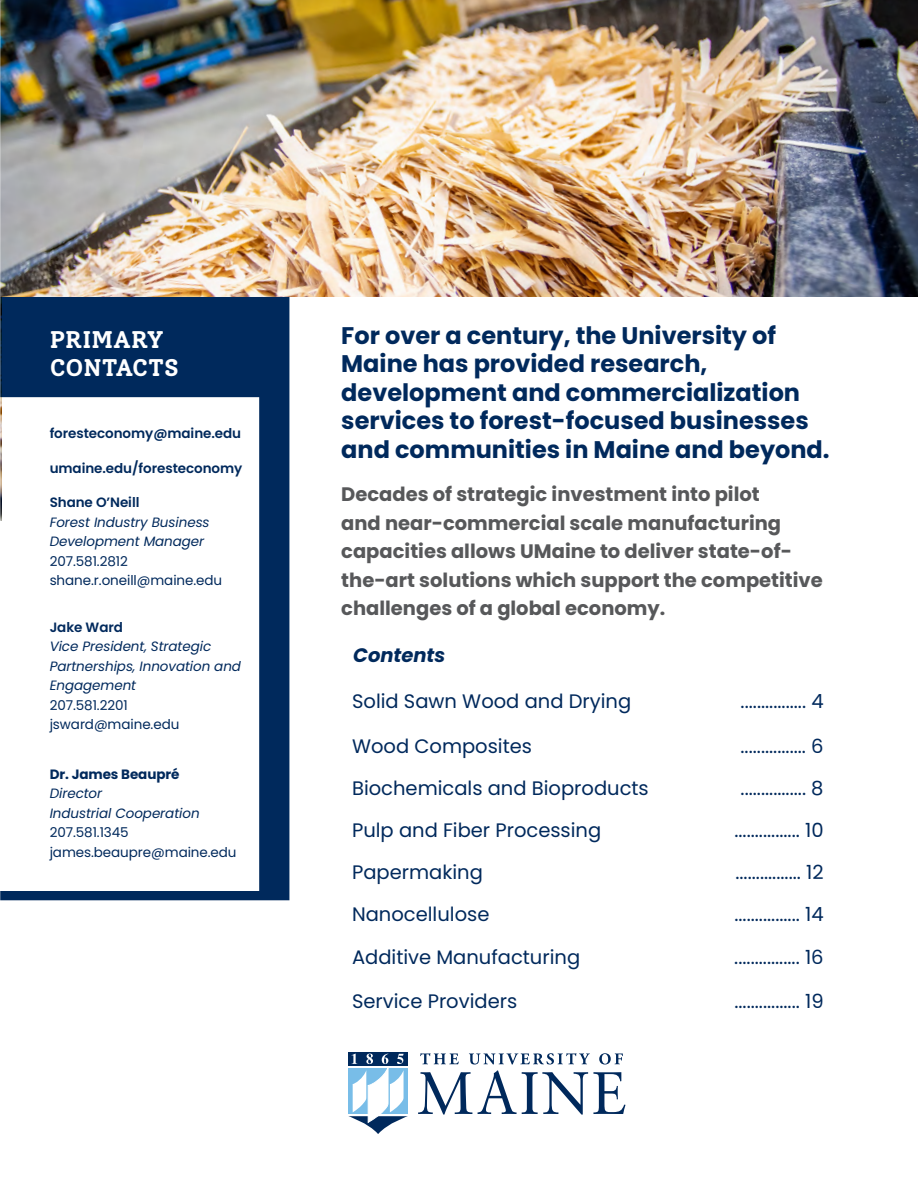
<style>
.page{position:relative;width:918px;height:1188px;background:#fff}
.page>*{position:absolute;margin:0;border:0;box-sizing:border-box;transform-origin:0 0}
.t1{font:700 24px/28.5px "Poppins";color:#00295c}
.Info{font:700 24px "Solway";color:#fff}
.t2{font:19.5px "Poppins";color:#00295c}
.t3{font:700 19.5px/28.5px "Poppins";color:#57585a}
.t4{font:italic 700 19.5px "Poppins";color:#00295c}
.Body{font:italic 13.5px/19.5px "Poppins";letter-spacing:-.005em;color:#00295c}
.Body-2{font:13.5px/19.5px "Poppins";letter-spacing:-.005em;color:#00295c}
.Body-3{font:600 13.5px "Poppins";letter-spacing:-.005em;color:#00295c}
.s1{font-weight:600;font-style:normal}
.s2{font-style:normal}
.s3{font-weight:700}
.s4{font-style:italic}
</style>
<div class="page">
<img style="left:1px;top:0;width:917px;height:297px">
<svg style="left:1px;top:297px;width:288px;height:603px"></svg>
<svg style="left:418px;top:1072px;width:54px;height:43px"></svg>
<svg style="left:478px;top:1071px;width:148px;height:44px"></svg>
<svg style="left:420px;top:1053px;width:39px;height:11px"></svg>
<svg style="left:469px;top:1053px;width:121px;height:12px"></svg>
<svg style="left:599px;top:1053px;width:24px;height:12px"></svg>
<svg style="left:348px;top:1052px;width:60px;height:2px"></svg>
<svg style="left:348px;top:1054px;width:60px;height:80px"></svg>
<img style="left:0;top:0;width:1px;height:1188px">
<p class="Info" style="left:50px;top:325px;width:116px">PRIMARY</p>
<p class="Info" style="left:50px;top:353px;width:131px">CONTACTS</p>
<p class="Body-3" style="left:50px;top:426px;width:193px">foresteconomy@maine.edu</p>
<p class="Body-3" style="left:50px;top:460px;width:194px">umaine.edu/foresteconomy</p>
<p class="Body" style="left:50px;top:493px;width:174px"><span class="s1">Shane O’Neill<br></span>Forest Industry Business<br>Development Manager<br><span class="s2">207.581.2812 shane.r.oneill@maine.edu</span></p>
<p class="Body" style="left:50px;top:617px;width:193px"><span class="s1">Jake Ward<br></span>Vice President, Strategic<br>Partnerships, Innovation and<br>Engagement<br><span class="s2">207.581.2201 jsward@maine.edu</span></p>
<p class="Body-2" style="left:50px;top:764px;width:188px"><span class="s3">Dr. James Beaupré<br></span><span class="s4">Director<br>Industrial Cooperation<br></span>207.581.1345 james.beaupre@maine.edu</p>
<p class="t1" style="left:341px;top:321px;width:490px">For over a century, the University of Maine has provided research, development and commercialization services to forest-focused businesses and communities in Maine and beyond.</p>
<p class="t3" style="left:341px;top:480px;width:483px">Decades of strategic investment into pilot<br>and near-commercial scale manufacturing capacities allows UMaine to deliver state-of&shy;the-art solutions which support the competitive challenges of a global economy.</p>
<p class="t4" style="left:353px;top:644px;width:94px">Contents</p>
<p class="t2" style="left:352px;top:690px;width:281px">Solid Sawn Wood and Drying</p>
<p class="t2" style="left:741px;top:690px;width:84px">................ 4</p>
<p class="t2" style="left:352px;top:735px;width:182px">Wood Composites</p>
<p class="t2" style="left:741px;top:735px;width:85px">................ 6</p>
<p class="t2" style="left:352px;top:777px;width:298px">Biochemicals and Bioproducts</p>
<p class="t2" style="left:741px;top:777px;width:85px">................ 8</p>
<p class="t2" style="left:352px;top:819px;width:251px">Pulp and Fiber Processing</p>
<p class="t2" style="left:734px;top:819px;width:91px">................ 10</p>
<p class="t2" style="left:352px;top:861px;width:132px">Papermaking</p>
<p class="t2" style="left:735px;top:861px;width:90px">................ 12</p>
<p class="t2" style="left:352px;top:903px;width:139px">Nanocellulose</p>
<p class="t2" style="left:734px;top:903px;width:91px">................ 14</p>
<p class="t2" style="left:352px;top:945px;width:230px">Additive Manufacturing</p>
<p class="t2" style="left:734px;top:945px;width:91px">................ 16</p>
<p class="t2" style="left:352px;top:990px;width:167px">Service Providers</p>
<p class="t2" style="left:734px;top:990px;width:91px">................ 19</p>
</div>
